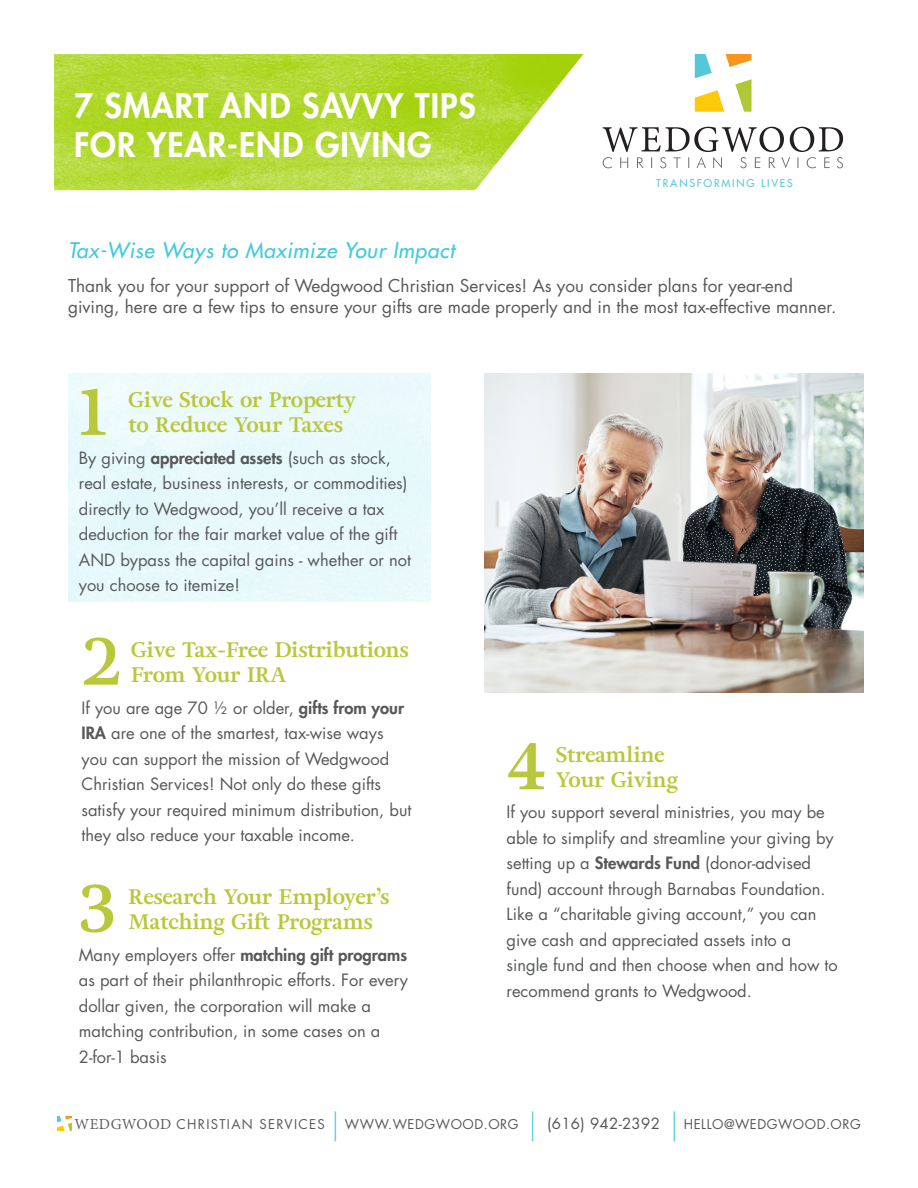
<style>
.page{position:relative;width:918px;height:1188px;background:#fff}
.page>*{position:absolute;margin:0;border:0;box-sizing:border-box;transform-origin:0 0}
.t1{font:700 66px "Adriane Text";color:#b9c73a}
.t2{font:800 33px/39.6px "Futura Std";letter-spacing:.03em;color:#fff}
.t3{font:30px "Futura Std";color:#42c9de;scale:.5 1}
.t4{font:700 21px/25.2px "Adriane Text";color:#b9c73a}
.t5{font:italic 500 21px "Futura Std";letter-spacing:.03em;color:#42c9de}
.t6{font:17.25px/20.7px "Futura Std";color:#57585a}
.t7{font:16.5px/25.5px "Futura Std";color:#57585a}
.t8{font:15px "Futura Std";letter-spacing:.02em;color:#57585a}
.t9{font:13.2px "Futura Std";letter-spacing:.04em;color:#57585a}
.t10{font:13.2px "Futura Std";letter-spacing:.1em;color:#57585a}
.t11{font:500 10.5px "Futura Std";letter-spacing:.17em;color:#56c7db}
.s1{font-weight:800}
.s2{font-family:"Adobe Devanagari";font-size:16.5px}
.s3{font-size:30px;color:#42c9de}
</style>
<div class="page">
<img style="left:54px;top:54px;width:529px;height:136px">
<svg style="left:603px;top:127px;width:240px;height:41px"></svg>
<svg style="left:695px;top:54px;width:17px;height:24px"></svg>
<svg style="left:695px;top:90px;width:29px;height:22px"></svg>
<svg style="left:726px;top:54px;width:26px;height:13px"></svg>
<svg style="left:735px;top:79px;width:17px;height:33px"></svg>
<img style="left:485px;top:374px;width:379px;height:318px">
<img style="left:57px;top:1117px;width:14px;height:14px">
<p class="t2" style="left:74px;top:86px;width:403px">7 SMART AND SAVVY TIPS<br>FOR YEAR-END GIVING</p>
<p class="t11" style="left:656px;top:177px;width:138px">TRANSFORMING LIVES</p>
<p class="t5" style="left:68px;top:237px;width:388px">Tax-Wise Ways to Maximize Your Impact</p>
<p class="t6" style="left:68px;top:275px;width:770px">Thank you for your support of Wedgwood Christian Services! As you consider plans for year-end giving, here are a few tips to ensure your gifts are made properly and in the most tax-effective manner.</p>
<p class="t1" style="left:79px;top:368px;width:31px">1</p>
<p class="t4" style="left:129px;top:387px;width:229px">Give Stock or Property</p>
<p class="t4" style="left:129px;top:412px;width:216px">to Reduce Your Taxes</p>
<p class="t7" style="left:79px;top:445px;width:334px">By giving <span class="s1">appreciated assets</span> (such as stock, real estate, business interests, or commodities) directly to Wedgwood, you’ll receive a tax deduction for the fair market value of the gift AND bypass the capital gains - whether or not you choose to itemize!</p>
<p class="t1" style="left:82px;top:618px;width:41px">2</p>
<p class="t4" style="left:131px;top:637px;width:279px">Give Tax-Free Distributions<br>From Your IRA</p>
<p class="t7" style="left:82px;top:695px;width:324px">If you are age 70 ½ or older, <span class="s1">gifts from your</span></p>
<p class="t7" style="left:82px;top:721px;width:304px"><span class="s1">IRA</span> are one of the smartest, tax-wise ways</p>
<p class="t7" style="left:82px;top:746px;width:331px">you can support the mission of Wedgwood Christian Services! Not only do these gifts satisfy your required minimum distribution, but they also reduce your taxable income.</p>
<p class="t1" style="left:79px;top:865px;width:38px">3</p>
<p class="t4" style="left:129px;top:884px;width:262px">Research Your Employer’s<br>Matching Gift Programs</p>
<p class="t7" style="left:79px;top:942px;width:331px">Many employers offer <span class="s1">matching gift programs </span>as part of their philanthropic efforts. For every dollar given, the corporation will make a matching contribution, in some cases on a 2-for-1 basis</p>
<p class="t1" style="left:507px;top:722px;width:42px">4</p>
<p class="t4" style="left:556px;top:742px;width:110px">Streamline</p>
<p class="t4" style="left:556px;top:767px;width:123px">Your Giving</p>
<p class="t7" style="left:507px;top:800px;width:329px">If you support several ministries, you may be able to simplify and streamline your giving by setting up a <span class="s1">Stewards Fund</span> (donor-advised fund) account through Barnabas Foundation.</p>
<p class="t7" style="left:507px;top:902px;width:333px">Like a “charitable giving account,” you can give cash and appreciated assets into a<br>single fund and then choose when and how to recommend grants to Wedgwood.</p>
<p class="t10" style="left:75px;top:1116px;width:252px"><span class="s2">WEDGWOOD</span> CHRISTIAN SERVICES</p>
<p class="t3" style="left:331px;top:1105px;width:19px">|</p>
<p class="t9" style="left:345px;top:1116px;width:175px">WWW.WEDGWOOD.ORG</p>
<p class="t8" style="left:529px;top:1114px;width:152px"><span class="s3">|</span> (616) 942-2392 <span class="s3">|</span></p>
<p class="t9" style="left:684px;top:1116px;width:179px">HELLO@WEDGWOOD.ORG</p>
</div>
